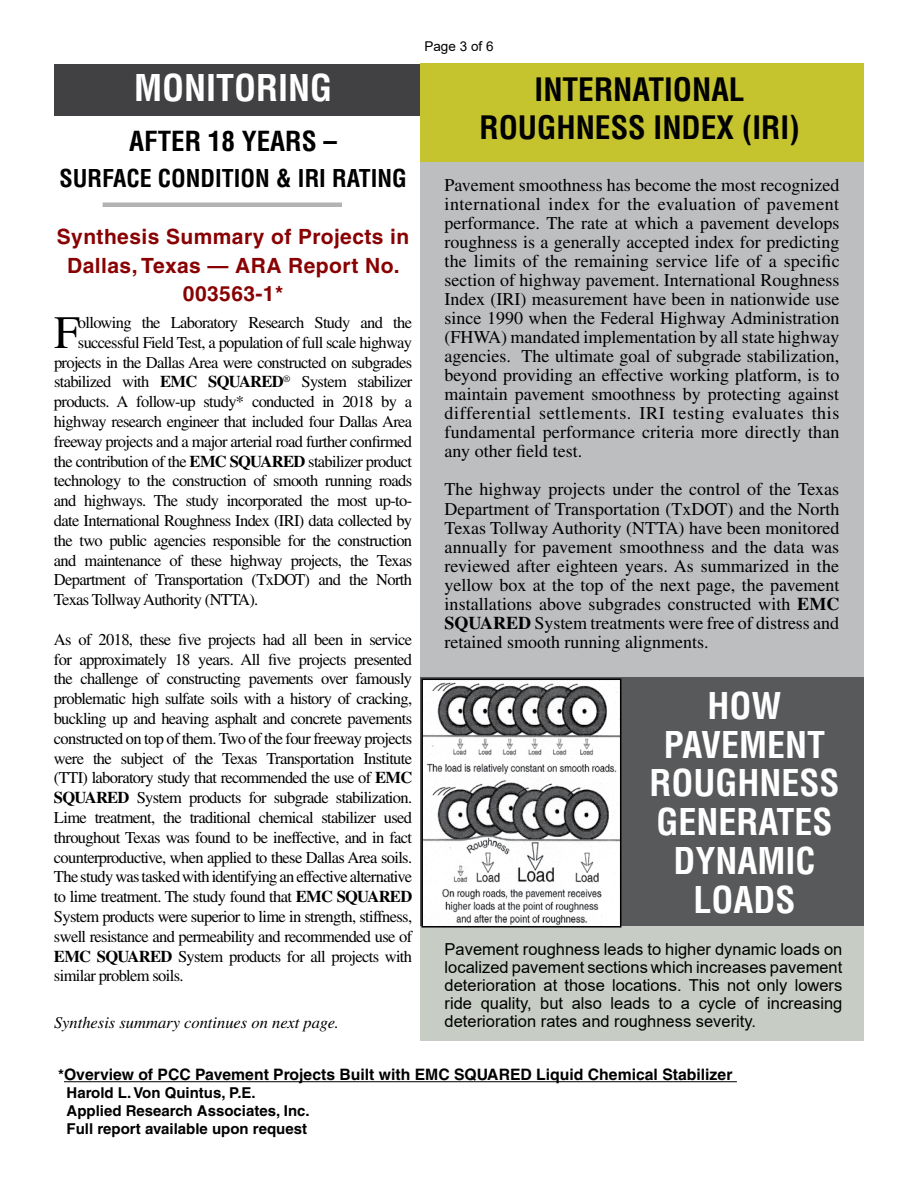
<style>
.page{position:relative;width:918px;height:1188px;background:#fff}
.page>*{position:absolute;margin:0;border:0;box-sizing:border-box;transform-origin:0 0}
.t1{font:46.35px "Times";color:#000}
.t2{font:700 condensed 36px/38.7px "Helvetica";color:#fff;text-align:center}
.t3{font:700 condensed 31.5px/37.8px "Helvetica";color:#000;text-align:center}
.t4{font:700 condensed 27px "Helvetica";color:#000}
.t5{font:700 condensed 24px "Helvetica";color:#000}
.t6{font:700 21px/28.5px "Helvetica";letter-spacing:.02em;color:#890203;text-align:center}
.t7{font:18px/19px "Times";color:#000;text-align:justify}
.t8{font:16.5px/19.8px "Times";letter-spacing:-.04em;color:#000;text-align:justify}
.t9{font:16.5px/18px "Arial";color:#000;text-align:justify}
.t10{font:italic 16.5px "Times";color:#000}
.t11{font:700 15.75px "Helvetica";color:#000}
.t12{font:700 15px/18px "Helvetica";color:#000}
.t13{font:13.5px "Arial";color:#000}
.s1{font-weight:700}
.s2{font-size:15px}
</style>
<div class="page">
<div style="left:54px;top:64px;width:365px;height:51px;background:#414042"></div>
<div style="left:420px;top:162px;width:444px;height:624px;background:#bcbec0"></div>
<div style="left:420px;top:778px;width:444px;height:263px;background:#c7cdc4"></div>
<div style="left:420px;top:677px;width:444px;height:249px;background:#58595b"></div>
<div style="left:420px;top:63px;width:444px;height:99px;background:#c5c42f"></div>
<img style="left:424px;top:682px;width:194px;height:243px">
<div style="left:421px;top:679px;width:200px;height:249px;border:2px solid #000"></div>
<hr style="left:64px;top:1081px;width:673px;height:1px;background:#000">
<div style="left:103px;top:202px;width:239px;height:5px;background:#b3b3b3"></div>
<h2 class="t2" style="left:134px;top:68px;width:200px">MONITORING</h2>
<h3 class="t4" style="left:129px;top:124px;width:209px">AFTER 18 YEARS –</h3>
<h3 class="t5" style="left:60px;top:163px;width:349px">SURFACE CONDITION &amp; IRI RATING</h3>
<p class="t6" style="left:57px;top:222px;width:354px">Synthesis Summary of Projects in<br>Dallas, Texas — ARA Report No.<br>003563-1*</p>
<h1 class="t1" style="left:54px;top:306px;width:27px">F</h1>
<p class="t8" style="left:78px;top:312px;width:336px">ollowing the Laboratory Research Study and the</p>
<p class="t8" style="left:78px;top:332px;width:336px">successful Field Test, a population of full scale highway</p>
<p class="t8" style="left:54px;top:352px;width:360px">projects in the Dallas Area were constructed on subgrades</p>
<p class="t8" style="left:54px;top:372px;width:360px">stabilized with <span class="s1">EMC SQUARED</span><sup>®</sup> System stabilizer</p>
<p class="t8" style="left:54px;top:392px;width:360px">products. A follow-up study* conducted in 2018 by a</p>
<p class="t8" style="left:54px;top:411px;width:360px">highway research engineer that included four Dallas Area</p>
<p class="t8" style="left:54px;top:431px;width:360px">freeway projects and a major arterial road further confirmed</p>
<p class="t8" style="left:54px;top:451px;width:360px">the contribution of the <span class="s1">EMC SQUARED</span> stabilizer product</p>
<p class="t8" style="left:54px;top:471px;width:360px">technology to the construction of smooth running roads</p>
<p class="t8" style="left:54px;top:491px;width:360px">and highways. The study incorporated the most up-to-</p>
<p class="t8" style="left:54px;top:510px;width:360px">date International Roughness Index (IRI) data collected by</p>
<p class="t8" style="left:54px;top:530px;width:360px">the two public agencies responsible for the construction</p>
<p class="t8" style="left:54px;top:550px;width:360px">and maintenance of these highway projects, the Texas</p>
<p class="t8" style="left:54px;top:570px;width:360px">Department of Transportation (TxDOT) and the North</p>
<p class="t8" style="left:54px;top:590px;width:206px">Texas Tollway Authority (NTTA).</p>
<p class="t8" style="left:54px;top:629px;width:360px">As of 2018, these five projects had all been in service for approximately 18 years. All five projects presented the challenge of constructing pavements over famously problematic high sulfate soils with a history of cracking, buckling up and heaving asphalt and concrete pavements constructed on top of them. Two of the four freeway projects were the subject of the Texas Transportation Institute (TTI) laboratory study that recommended the use of <span class="s1">EMC SQUARED</span> System products for subgrade stabilization.<br>Lime treatment, the traditional chemical stabilizer used throughout Texas was found to be ineffective, and in fact counterproductive, when applied to these Dallas Area soils.<br>The study was tasked with identifying an effective alternative to lime treatment. The study found that <span class="s1">EMC SQUARED </span>System products were superior to lime in strength, stiffness, swell resistance and permeability and recommended use of <span class="s1">EMC SQUARED</span> System products for all projects with similar problem soils.</p>
<p class="t10" style="left:54px;top:1013px;width:287px">Synthesis summary continues on next page.</p>
<p class="t13" style="left:424px;top:37px;width:71px">Page 3 of 6</p>
<h3 class="t3" style="left:479px;top:70px;width:322px">INTERNATIONAL<br>ROUGHNESS INDEX (IRI)</h3>
<p class="t7" style="left:445px;top:175px;width:397px">Pavement smoothness has become the most recognized international index for the evaluation of pavement performance. The rate at which a pavement develops roughness is a generally accepted index for predicting the limits of the remaining service life of a specific section of highway pavement. International Roughness Index (IRI) measurement have been in nationwide use since 1990 when the Federal Highway Administration (FHWA) mandated implementation by all state highway agencies. The ultimate goal of subgrade stabilization, beyond providing an effective working platform, is to maintain pavement smoothness by protecting against differential settlements. IRI testing evaluates this fundamental performance criteria more directly than any other field test.</p>
<p class="t7" style="left:445px;top:480px;width:396px">The highway projects under the control of the Texas Department of Transportation (TxDOT) and the North Texas Tollway Authority (NTTA) have been monitored annually for pavement smoothness and the data was reviewed after eighteen years. As summarized in the yellow box at the top of the next page, the pavement installations above subgrades constructed with <span class="s1">EMC SQUARED</span> System treatments were free of distress and retained smooth running alignments.</p>
<h2 class="t2" style="left:650px;top:686px;width:192px">HOW<br>PAVEMENT<br>ROUGHNESS<br>GENERATES<br>DYNAMIC<br>LOADS</h2>
<p class="t9" style="left:445px;top:940px;width:399px">Pavement roughness leads to higher dynamic loads on localized pavement sections which increases pavement deterioration at those locations. This not only lowers ride quality, but also leads to a cycle of increasing deterioration rates and roughness severity.</p>
<p class="t11" style="left:58px;top:1065px;width:676px"><span class="s2">*</span>Overview of PCC Pavement Projects Built with EMC SQUARED Liquid Chemical Stabilizer</p>
<p class="t12" style="left:67px;top:1084px;width:245px">Harold L. Von Quintus, P.E.<br>Applied Research Associates, Inc.<br>Full report available upon request</p>
</div>
